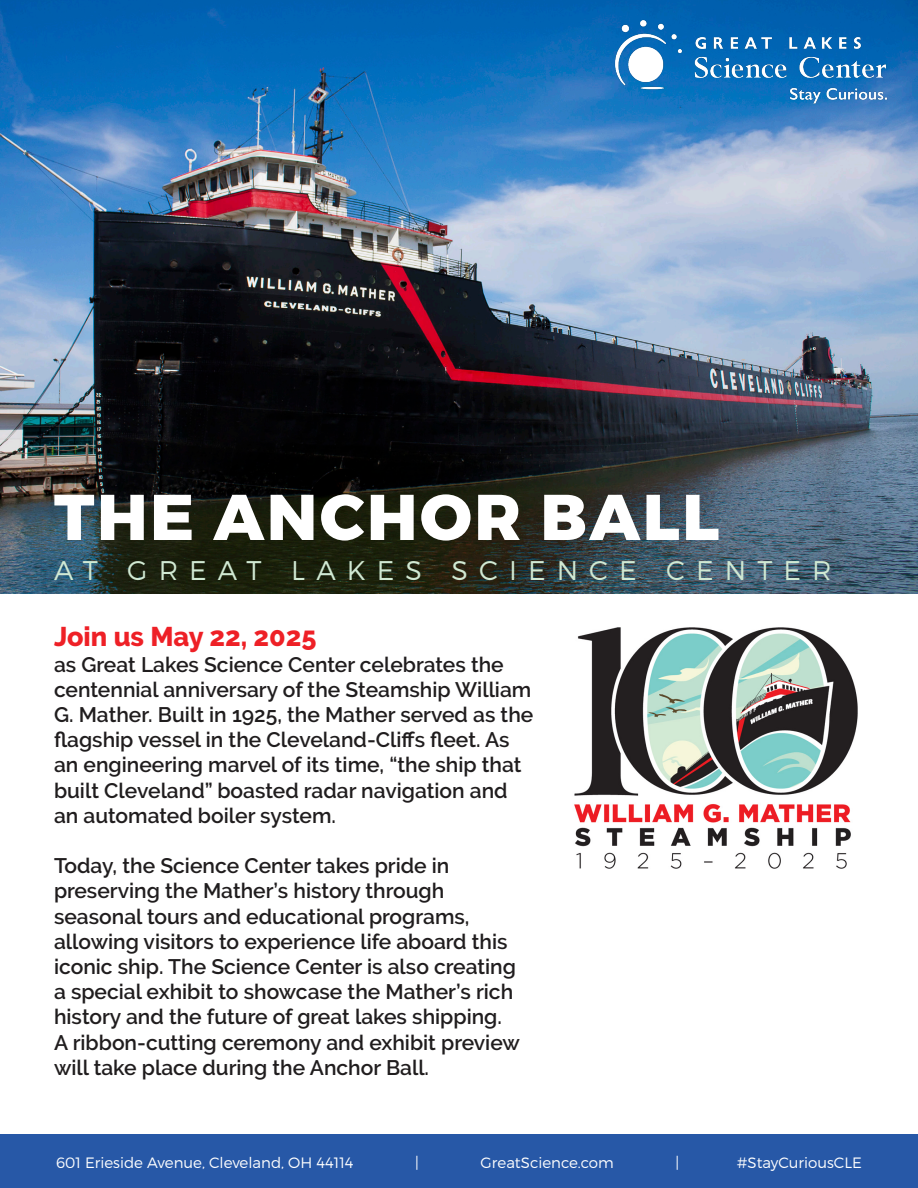
<style>
.page{position:relative;width:918px;height:1188px;background:#fff}
.page>*{position:absolute;margin:0;border:0;box-sizing:border-box;transform-origin:0 0}
.t1{font:800 64.5px "Montserrat";letter-spacing:.04em;color:#fff}
.t2{font:300 27px "Montserrat";letter-spacing:.41em;color:#d1e9d3}
.t3{font:800 27px "Raleway";color:#ee2026}
.t4{font:600 21px/25.2px "Raleway";color:#201d1e}
.t5{font:300 15px "Montserrat";color:#fff}
</style>
<div class="page">
<img style="left:0;top:0;width:918px;height:594px">
<div style="left:0;top:1134px;width:918px;height:54px;background:#2758a7"></div>
<img style="left:574px;top:627px;width:284px;height:242px">
<img style="left:594px;top:14px;width:324px;height:97px">
<p class="t1" style="left:54px;top:477px;width:667px">THE ANCHOR BALL</p>
<p class="t2" style="left:54px;top:554px;width:779px">AT GREAT LAKES SCIENCE CENTER</p>
<p class="t3" style="left:54px;top:622px;width:264px">Join us May 22, 2025</p>
<p class="t4" style="left:54px;top:652px;width:481px">as Great Lakes Science Center celebrates the centennial anniversary of the Steamship William G. Mather. Built in 1925, the Mather served as the flagship vessel in the Cleveland-Cliffs fleet. As an engineering marvel of its time, “the ship that built Cleveland” boasted radar navigation and an automated boiler system.</p>
<p class="t4" style="left:54px;top:853px;width:397px">Today, the Science Center takes pride in</p>
<p class="t4" style="left:54px;top:878px;width:392px">preserving the Mather’s history through</p>
<p class="t4" style="left:54px;top:904px;width:417px">seasonal tours and educational programs,</p>
<p class="t4" style="left:54px;top:929px;width:468px">allowing visitors to experience life aboard this iconic ship. The Science Center is also creating a special exhibit to showcase the Mather’s rich history and the future of great lakes shipping.<br>A ribbon-cutting ceremony and exhibit preview will take place during the Anchor Ball.</p>
<p class="t5" style="left:56px;top:1154px;width:299px">601 Erieside Avenue, Cleveland, OH 44114</p>
<p class="t5" style="left:415px;top:1154px;width:5px">|</p>
<p class="t5" style="left:481px;top:1154px;width:135px">GreatScience.com</p>
<p class="t5" style="left:676px;top:1154px;width:5px">|</p>
<p class="t5" style="left:737px;top:1154px;width:127px">#StayCuriousCLE</p>
</div>
